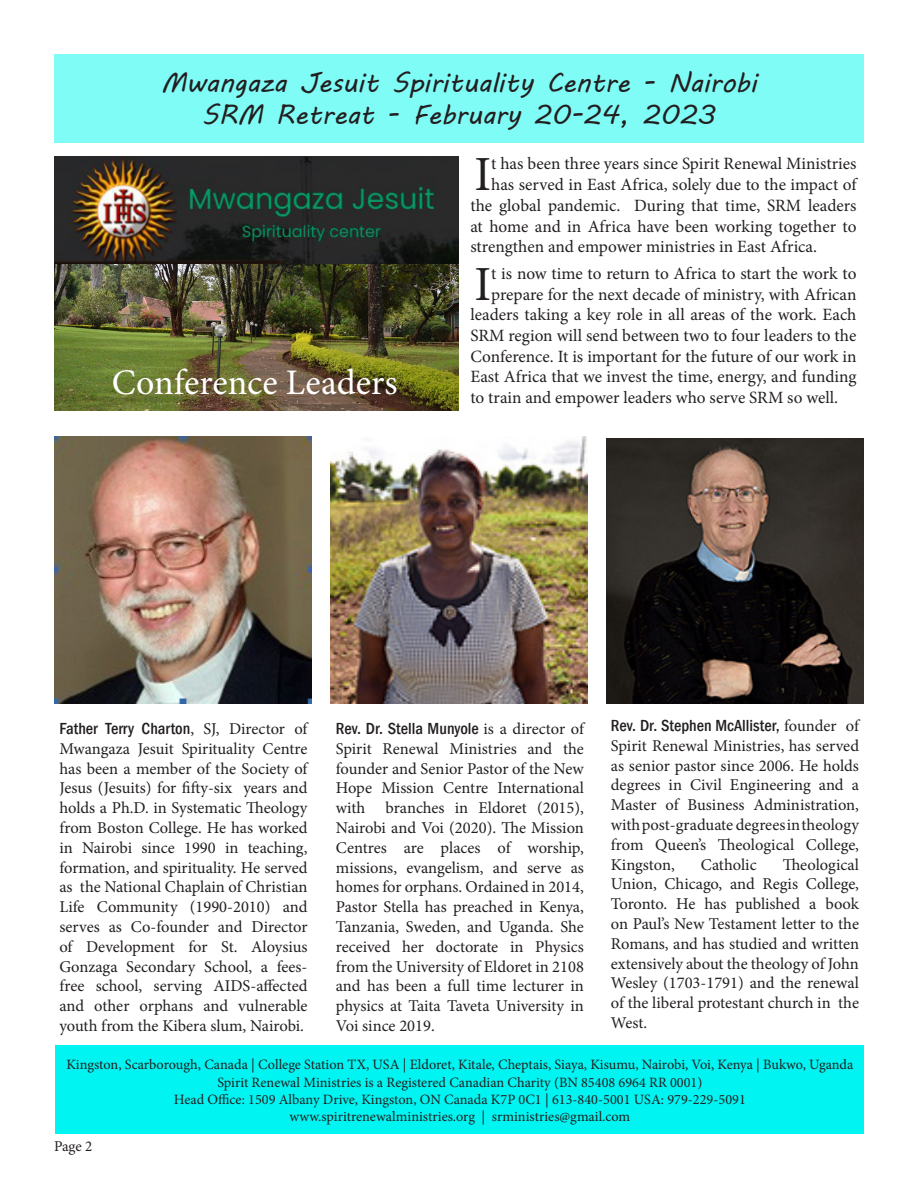
<style>
.page{position:relative;width:918px;height:1188px;background:#fff}
.page>*{position:absolute;margin:0;border:0;box-sizing:border-box;transform-origin:0 0}
.t1{font:49.05px "Minion Pro";color:#231f20}
.t2{font:36px "Minion Pro";color:#fff}
.t3{font:27px "MV Boli";color:#231f20}
.t4{font:17.25px "Minion Pro";color:#231f20}
.t5{font:16.5px/19.8px "Minion Pro";color:#231f20;text-align:justify}
.t6{font:15px "Minion Pro";color:#231f20}
.t7{font:14.25px "Minion Pro";color:#231f20}
.s1{font-family:"Franklin Gothic";font-weight:500;font-stretch:condensed}
</style>
<div class="page">
<div style="left:54px;top:54px;width:810px;height:88px;background:#80fcf6"></div>
<div style="left:56px;top:1046px;width:808px;height:88px;background:#00f5f2"></div>
<img style="left:54px;top:157px;width:405px;height:253px">
<img style="left:55px;top:436px;width:257px;height:267px">
<img style="left:606px;top:438px;width:258px;height:265px">
<img style="left:330px;top:436px;width:258px;height:267px">
<p class="t3" style="left:161px;top:64px;width:597px">Mwangaza Jesuit Spirituality Centre - Nairobi</p>
<p class="t3" style="left:202px;top:96px;width:515px">SRM Retreat - February 20-24, 2023</p>
<p class="t2" style="left:112px;top:359px;width:287px">Conference Leaders</p>
<p class="t1" style="left:475px;top:142px;width:18px">I</p>
<p class="t4" style="left:491px;top:152px;width:367px">t has been three years since Spirit Renewal Ministries</p>
<p class="t4" style="left:491px;top:173px;width:367px">has served in East Africa, solely due to the impact of</p>
<p class="t4" style="left:470px;top:194px;width:388px">the global pandemic. During that time, SRM leaders</p>
<p class="t4" style="left:470px;top:214px;width:388px">at home and in Africa have been working together to</p>
<p class="t4" style="left:470px;top:235px;width:348px">strengthen and empower ministries in East Africa.</p>
<p class="t1" style="left:475px;top:251px;width:18px">I</p>
<p class="t4" style="left:491px;top:262px;width:367px">t is now time to return to Africa to start the work to</p>
<p class="t4" style="left:491px;top:283px;width:367px">prepare for the next decade of ministry, with African</p>
<p class="t4" style="left:470px;top:303px;width:388px">leaders taking a key role in all areas of the work. Each</p>
<p class="t4" style="left:470px;top:324px;width:388px">SRM region will send between two to four leaders to the</p>
<p class="t4" style="left:470px;top:345px;width:388px">Conference. It is important for the future of our work in</p>
<p class="t4" style="left:470px;top:365px;width:388px">East Africa that we invest the time, energy, and funding</p>
<p class="t4" style="left:470px;top:386px;width:369px">to train and empower leaders who serve SRM so well.</p>
<p class="t5" style="left:59px;top:719px;width:250px"><span class="s1">Father Terry Charton</span>, SJ, Director of Mwangaza Jesuit Spirituality Centre has been a member of the Society of Jesus (Jesuits) for fifty-six years and holds a Ph.D. in Systematic Theology from Boston College. He has worked in Nairobi since 1990 in teaching, formation, and spirituality. He served as the National Chaplain of Christian Life Community (1990-2010) and serves as Co-founder and Director of Development for St. Aloysius Gonzaga Secondary School, a fees&shy;free school, serving AIDS-affected and other orphans and vulnerable youth from the Kibera slum, Nairobi.</p>
<p class="t5" style="left:336px;top:719px;width:250px"><span class="s1">Rev. Dr. Stella Munyole</span> is a director of Spirit Renewal Ministries and the founder and Senior Pastor of the New Hope Mission Centre International with branches in Eldoret (2015), Nairobi and Voi (2020). The Mission Centres are places of worship, missions, evangelism, and serve as homes for orphans. Ordained in 2014, Pastor Stella has preached in Kenya, Tanzania, Sweden, and Uganda. She received her doctorate in Physics from the University of Eldoret in 2108 and has been a full time lecturer in physics at Taita Taveta University in Voi since 2019.</p>
<p class="t5" style="left:611px;top:716px;width:250px"><span class="s1">Rev. Dr. Stephen McAllister,</span> founder of Spirit Renewal Ministries, has served as senior pastor since 2006. He holds degrees in Civil Engineering and a Master of Business Administration, with post-graduate degrees in theology from Queen’s Theological College, Kingston,</p>
<p class="t5" style="left:611px;top:855px;width:250px;text-indent:172px">Theological Union, Chicago, and Regis College, Toronto. He has published a book on Paul’s New Testament letter to the Romans, and has studied and written extensively about the theology of John Wesley (1703-1791) and the renewal of the liberal protestant church in the West.</p>
<p class="t5" style="left:701px;top:855px;width:57px">Catholic</p>
<p class="t7" style="left:66px;top:1055px;width:789px">Kingston, Scarborough, Canada | College Station TX, USA | Eldoret, Kitale, Cheptais, Siaya, Kisumu, Nairobi, Voi, Kenya | Bukwo, Uganda</p>
<p class="t7" style="left:217px;top:1072px;width:487px">Spirit Renewal Ministries is a Registered Canadian Charity (BN 85408 6964 RR 0001)</p>
<p class="t7" style="left:174px;top:1090px;width:574px">Head Office: 1509 Albany Drive, Kingston, ON Canada K7P 0C1 | 613-840-5001 USA: 979-229-5091</p>
<p class="t7" style="left:290px;top:1107px;width:342px">www.spiritrenewalministries.org | srministries@gmail.com</p>
<p class="t6" style="left:54px;top:1136px;width:40px">Page 2</p>
</div>
